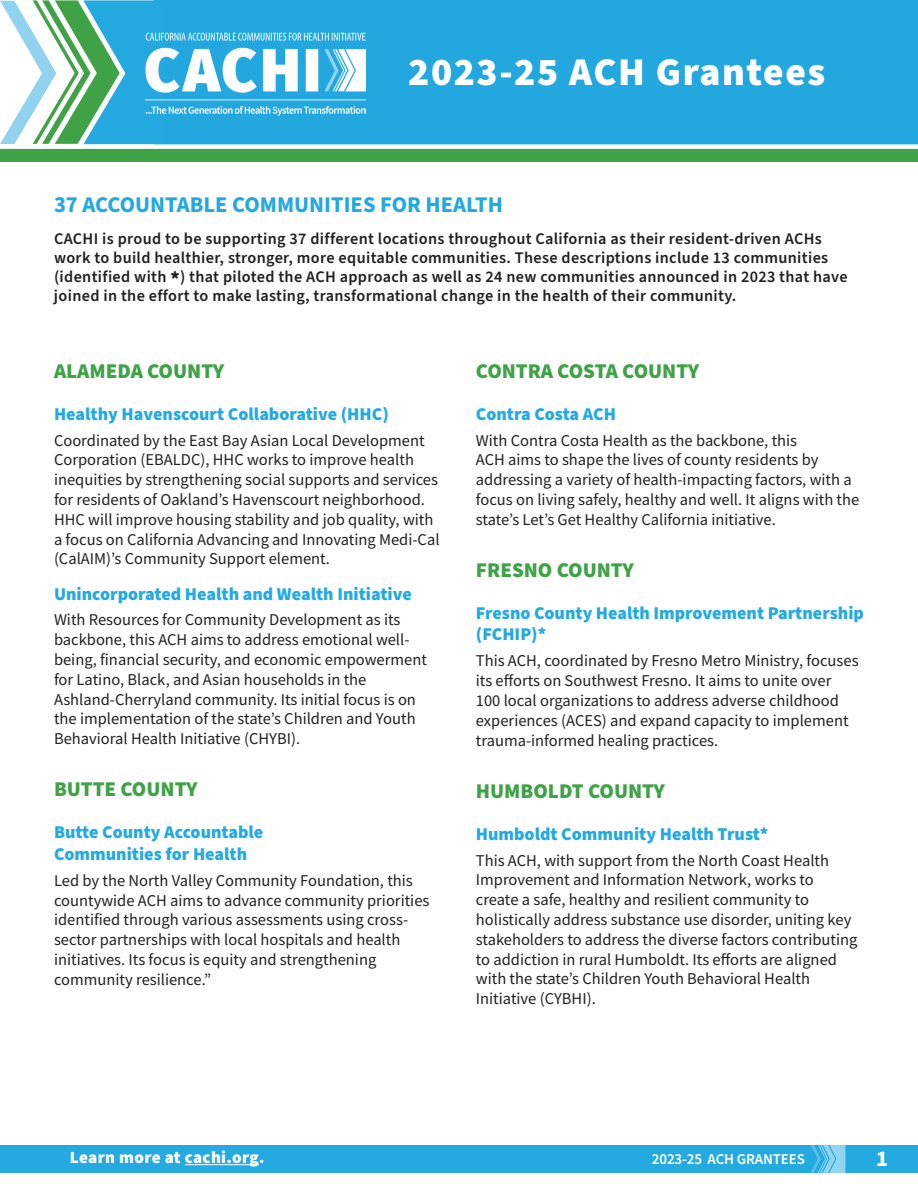
<style>
.page{position:relative;width:918px;height:1188px;background:#fff}
.page>*{position:absolute;margin:0;border:0;box-sizing:border-box;transform-origin:0 0}
.t1{font:900 39.3px "Source Sans Pro";letter-spacing:.04em;color:#fff}
.t2{font:700 22.5px "Source Sans Pro";color:#24a8e0}
.t3{font:700 22.5px "Source Sans Pro";color:#fff}
.t4{font:900 21px "Source Sans Pro";color:#3fa247}
.t5{font:900 18px/21.6px "Source Sans Pro";color:#24aae1}
.t6{font:900 17.1px "Source Sans Pro";letter-spacing:.02em;color:#fff}
.t7{font:16.5px/19.8px "Source Sans Pro";color:#231f20}
.t8{font:600 16.2px/18.9px "Source Sans Pro";letter-spacing:.02em;color:#231f20}
.t9{font:600 15px "Source Sans Pro";letter-spacing:-.01em;color:#fff}
.s1{font-weight:900;font-size:19.5px}
</style>
<div class="page">
<div style="left:0;top:1145px;width:918px;height:27px;background:#24aae1"></div>
<svg style="left:808px;top:1145px;width:37px;height:28px"></svg>
<hr style="left:185px;top:1164px;width:74px;height:1px;background:#fff">
<svg style="left:0;top:0;width:918px;height:162px;background:#44b2d2"></svg>
<h1 class="t1" style="left:408px;top:45px;width:419px">2023-25 ACH Grantees</h1>
<h2 class="t2" style="left:54px;top:189px;width:450px">37 ACCOUNTABLE COMMUNITIES FOR HEALTH</h2>
<p class="t8" style="left:54px;top:230px;width:795px">CACHI is proud to be supporting 37 different locations throughout California as their resident-driven ACHs work to build healthier, stronger, more equitable communities. These descriptions include 13 communities (identified with <span class="s1">*</span>) that piloted the ACH approach as well as 24 new communities announced in 2023 that have joined in the effort to make lasting, transformational change in the health of their community.</p>
<p class="t4" style="left:54px;top:356px;width:172px">ALAMEDA COUNTY</p>
<p class="t5" style="left:54px;top:403px;width:336px">Healthy Havenscourt Collaborative (HHC)</p>
<p class="t7" style="left:54px;top:430px;width:387px">Coordinated by the East Bay Asian Local Development Corporation (EBALDC), HHC works to improve health inequities by strengthening social supports and services for residents of Oakland’s Havenscourt neighborhood.<br>HHC will improve housing stability and job quality, with a focus on California Advancing and Innovating Medi-Cal (CalAIM)’s Community Support element.</p>
<p class="t5" style="left:54px;top:583px;width:359px">Unincorporated Health and Wealth Initiative</p>
<p class="t7" style="left:54px;top:610px;width:374px">With Resources for Community Development as its backbone, this ACH aims to address emotional well&shy;being, financial security, and economic empowerment for Latino, Black, and Asian households in the Ashland-Cherryland community. Its initial focus is on the implementation of the state’s Children and Youth Behavioral Health Initiative (CHYBI).</p>
<p class="t4" style="left:54px;top:775px;width:145px">BUTTE COUNTY</p>
<p class="t5" style="left:54px;top:822px;width:211px">Butte County Accountable<br>Communities for Health</p>
<p class="t7" style="left:54px;top:870px;width:377px">Led by the North Valley Community Foundation, this countywide ACH aims to advance community priorities identified through various assessments using cross&shy;sector partnerships with local hospitals and health initiatives. Its focus is equity and strengthening community resilience.”</p>
<p class="t4" style="left:476px;top:356px;width:225px">CONTRA COSTA COUNTY</p>
<p class="t5" style="left:476px;top:403px;width:142px">Contra Costa ACH</p>
<p class="t7" style="left:476px;top:430px;width:385px">With Contra Costa Health as the backbone, this<br>ACH aims to shape the lives of county residents by addressing a variety of health-impacting factors, with a focus on living safely, healthy and well. It aligns with the state’s Let’s Get Healthy California initiative.</p>
<p class="t4" style="left:476px;top:556px;width:159px">FRESNO COUNTY</p>
<p class="t5" style="left:476px;top:602px;width:390px">Fresno County Health Improvement Partnership (FCHIP)*</p>
<p class="t7" style="left:476px;top:651px;width:384px">This ACH, coordinated by Fresno Metro Ministry, focuses its efforts on Southwest Fresno. It aims to unite over 100 local organizations to address adverse childhood experiences (ACES) and expand capacity to implement trauma-informed healing practices.</p>
<p class="t4" style="left:476px;top:776px;width:191px">HUMBOLDT COUNTY</p>
<p class="t5" style="left:476px;top:823px;width:294px">Humboldt Community Health Trust*</p>
<p class="t7" style="left:476px;top:850px;width:383px">This ACH, with support from the North Coast Health Improvement and Information Network, works to create a safe, healthy and resilient community to holistically address substance use disorder, uniting key stakeholders to address the diverse factors contributing to addiction in rural Humboldt. Its efforts are aligned with the state’s Children Youth Behavioral Health Initiative (CYBHI).</p>
<p class="t6" style="left:70px;top:1146px;width:196px">Learn more at cachi.org.</p>
<p class="t9" style="left:652px;top:1149px;width:155px">2023-25 ACH GRANTEES</p>
<h2 class="t3" style="left:876px;top:1143px;width:13px">1</h2>
</div>
